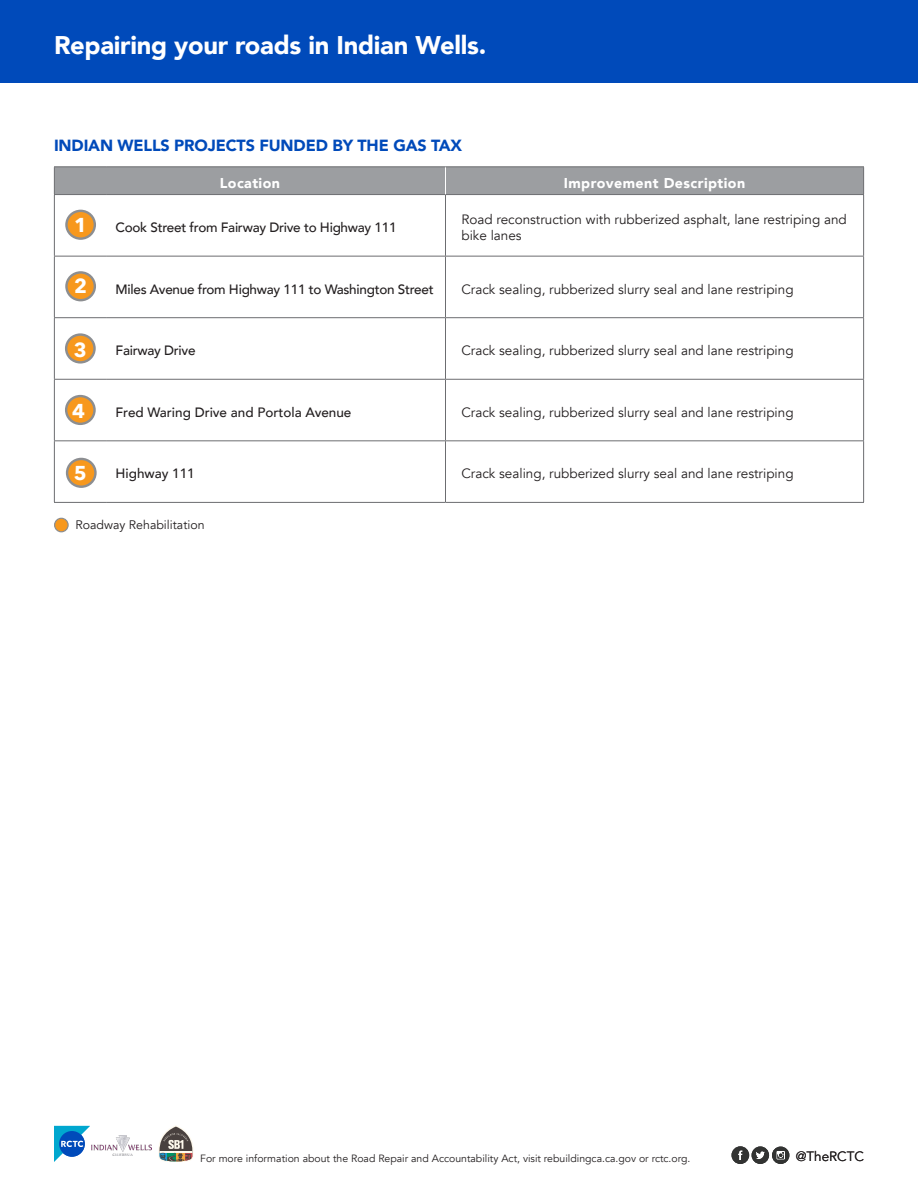
<style>
.page{position:relative;width:918px;height:1188px;background:#fff}
.page>*{position:absolute;margin:0;border:0;box-sizing:border-box;transform-origin:0 0}
.sub_4{font:900 25.5px "Avenir";letter-spacing:-.01em;color:#fff}
.Body{font:700 20.1px "Avenir Next";color:#fff}
.Sub_1{font:900 16.2px "Avenir";letter-spacing:-.01em;color:#004aba}
.Body-2{font:900 14.25px "Avenir";letter-spacing:.03em;color:#fff}
.t1{font:13.5px/16.2px "Avenir";color:#231f20}
.Body-3{font:500 13.5px "Avenir";letter-spacing:-.02em;color:#231f20}
.Body-4{font:500 13.5px "Avenir";color:#231f20}
.Body-5{font:12.3px "Avenir";color:#231f20}
.t2{font:10.5px "Avenir";color:#231f20}
</style>
<div class="page">
<svg style="left:158px;top:1125px;width:36px;height:37px"></svg>
<div style="left:0;top:0;width:918px;height:83px;background:#004aba"></div>
<img style="left:91px;top:1136px;width:61px;height:19px">
<svg style="left:55px;top:209px;width:808px;height:293px"></svg>
<hr style="left:54px;top:195px;width:1px;height:61px;background:#6c6d70">
<hr style="left:445px;top:195px;width:1px;height:61px;background:#6c6d70">
<hr style="left:863px;top:195px;width:1px;height:61px;background:#6c6d70">
<hr style="left:54px;top:256px;width:53px;height:1px;background:#6c6d70">
<hr style="left:54px;top:257px;width:1px;height:60px;background:#6c6d70">
<hr style="left:107px;top:256px;width:339px;height:1px;background:#6c6d70">
<hr style="left:446px;top:256px;width:418px;height:1px;background:#6c6d70">
<hr style="left:445px;top:257px;width:1px;height:60px;background:#6c6d70">
<hr style="left:863px;top:257px;width:1px;height:60px;background:#6c6d70">
<hr style="left:54px;top:317px;width:53px;height:1px;background:#6c6d70">
<hr style="left:54px;top:318px;width:1px;height:61px;background:#6c6d70">
<hr style="left:107px;top:317px;width:339px;height:1px;background:#6c6d70">
<hr style="left:446px;top:317px;width:418px;height:1px;background:#6c6d70">
<hr style="left:445px;top:318px;width:1px;height:61px;background:#6c6d70">
<hr style="left:863px;top:318px;width:1px;height:61px;background:#6c6d70">
<hr style="left:54px;top:379px;width:53px;height:1px;background:#6c6d70">
<hr style="left:54px;top:380px;width:1px;height:60px;background:#6c6d70">
<hr style="left:107px;top:379px;width:339px;height:1px;background:#6c6d70">
<hr style="left:446px;top:379px;width:418px;height:1px;background:#6c6d70">
<hr style="left:445px;top:380px;width:1px;height:60px;background:#6c6d70">
<hr style="left:863px;top:380px;width:1px;height:60px;background:#6c6d70">
<hr style="left:54px;top:440px;width:53px;height:1px;background:#6c6d70">
<hr style="left:54px;top:441px;width:1px;height:61px;background:#6c6d70">
<hr style="left:107px;top:440px;width:339px;height:1px;background:#6c6d70">
<hr style="left:446px;top:440px;width:418px;height:1px;background:#6c6d70">
<hr style="left:445px;top:441px;width:1px;height:61px;background:#6c6d70">
<hr style="left:863px;top:441px;width:1px;height:61px;background:#6c6d70">
<hr style="left:54px;top:502px;width:53px;height:1px;background:#6c6d70">
<hr style="left:107px;top:502px;width:339px;height:1px;background:#6c6d70">
<hr style="left:446px;top:502px;width:418px;height:1px;background:#6c6d70">
<hr style="left:446px;top:166px;width:418px;height:1px;background:#6c6d70">
<hr style="left:54px;top:166px;width:53px;height:1px;background:#6c6d70">
<svg style="left:54px;top:167px;width:810px;height:28px;background:#999b9e"></svg>
<hr style="left:107px;top:166px;width:339px;height:1px;background:#6c6d70">
<div style="left:66px;top:211px;width:29px;height:28px;background:#f7981d;border-radius:50%"></div>
<div style="left:65px;top:210px;width:31px;height:30px;border:2px solid #8c8e91;border-radius:50%"></div>
<div style="left:66px;top:272px;width:29px;height:28px;background:#f7981d;border-radius:50%"></div>
<div style="left:65px;top:271px;width:31px;height:30px;border:2px solid #8c8e91;border-radius:50%"></div>
<div style="left:55px;top:518px;width:13px;height:14px;background:#f7981d;border-radius:50%"></div>
<div style="left:54px;top:518px;width:15px;height:14px;border:1px solid #8c8e91;border-radius:50%"></div>
<svg style="left:54px;top:1126px;width:36px;height:36px"></svg>
<svg style="left:732px;top:1146px;width:57px;height:18px"></svg>
<div style="left:67px;top:459px;width:28px;height:28px;background:#f7981d;border-radius:50%"></div>
<div style="left:66px;top:458px;width:31px;height:30px;border:2px solid #8c8e91;border-radius:50%"></div>
<div style="left:66px;top:396px;width:29px;height:28px;background:#f7981d;border-radius:50%"></div>
<div style="left:65px;top:395px;width:31px;height:30px;border:2px solid #8c8e91;border-radius:50%"></div>
<div style="left:66px;top:335px;width:29px;height:27px;background:#f7981d;border-radius:50%"></div>
<div style="left:65px;top:333px;width:31px;height:31px;border:2px solid #8c8e91;border-radius:50%"></div>
<p class="sub_4" style="left:54px;top:24px;width:434px">Repairing your roads in Indian Wells.</p>
<p class="Sub_1" style="left:54px;top:132px;width:410px">INDIAN WELLS PROJECTS FUNDED BY THE GAS TAX</p>
<p class="Body-2" style="left:220px;top:171px;width:62px">Location</p>
<p class="Body-2" style="left:564px;top:171px;width:183px">Improvement Description</p>
<p class="Body" style="left:74px;top:207px;width:14px">1</p>
<p class="Body-3" style="left:116px;top:216px;width:282px">Cook Street from Fairway Drive to Highway 111</p>
<p class="t1" style="left:461px;top:211px;width:387px">Road reconstruction with rubberized asphalt, lane restriping and bike lanes</p>
<p class="Body" style="left:74px;top:269px;width:14px">2</p>
<p class="Body-3" style="left:116px;top:277px;width:320px">Miles Avenue from Highway 111 to Washington Street</p>
<p class="t1" style="left:461px;top:281px;width:334px">Crack sealing, rubberized slurry seal and lane restriping</p>
<p class="Body" style="left:74px;top:332px;width:14px">3</p>
<p class="Body" style="left:72px;top:393px;width:14px">4</p>
<p class="Body-3" style="left:116px;top:339px;width:82px">Fairway Drive</p>
<p class="t1" style="left:461px;top:343px;width:334px">Crack sealing, rubberized slurry seal and lane restriping</p>
<p class="Body-4" style="left:116px;top:400px;width:237px">Fred Waring Drive and Portola Avenue</p>
<p class="t1" style="left:461px;top:404px;width:334px">Crack sealing, rubberized slurry seal and lane restriping</p>
<p class="Body" style="left:74px;top:456px;width:14px">5</p>
<p class="Body-4" style="left:116px;top:462px;width:81px">Highway 111</p>
<p class="t1" style="left:461px;top:466px;width:334px">Crack sealing, rubberized slurry seal and lane restriping</p>
<p class="Body-5" style="left:76px;top:518px;width:131px">Roadway Rehabilitation</p>
<p class="t2" style="left:200px;top:1152px;width:492px">For more information about the Road Repair and Accountability Act, visit rebuildingca.ca.gov or rctc.org.</p>
<p class="t1" style="left:796px;top:1149px;width:70px">@TheRCTC</p>
</div>
